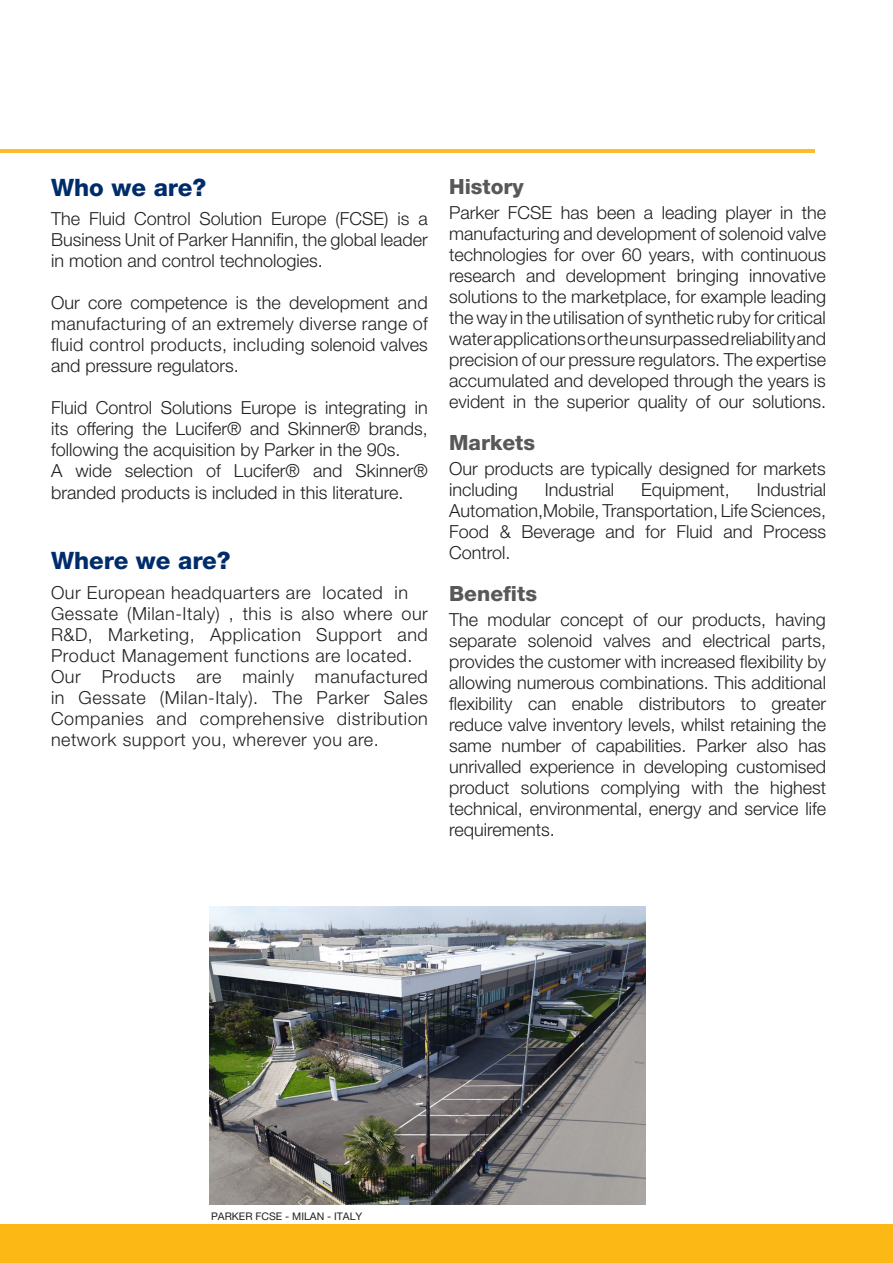
<style>
.page{position:relative;width:893px;height:1263px;background:#fff}
.page>*{position:absolute;margin:0;border:0;box-sizing:border-box;transform-origin:0 0}
.t1{font:800 24px "Helvetica Neue LT Pro";color:#002c6b}
.t2{font:800 21px "Helvetica Neue LT Pro";color:#57585a}
.t3{font:300 18px/21px "Helvetica Neue LT Pro";color:#231f20;text-align:justify}
.t4{font:300 18px "Helvetica Neue LT Pro";letter-spacing:.03em;color:#231f20}
.t5{font:10.5px "Helvetica Neue LT Pro";color:#231f20}
</style>
<div class="page">
<div style="left:0;top:1225px;width:893px;height:38px;background:#fcb814"></div>
<hr style="left:1px;top:149px;width:814px;height:4px;background:#fdbb2e">
<img style="left:210px;top:907px;width:436px;height:297px">
<p class="t1" style="left:51px;top:173px;width:157px">Who we are?</p>
<p class="t3" style="left:51px;top:208px;width:378px">The Fluid Control Solution Europe (FCSE) is a Business Unit of Parker Hannifin, the global leader in motion and control technologies.</p>
<p class="t3" style="left:51px;top:292px;width:378px">Our core competence is the development and manufacturing of an extremely diverse range of fluid control products, including solenoid valves and pressure regulators.</p>
<p class="t3" style="left:51px;top:397px;width:378px">Fluid Control Solutions Europe is integrating in its offering the Lucifer® and Skinner® brands, following the acquisition by Parker in the 90s.</p>
<p class="t3" style="left:51px;top:460px;width:378px;line-height:21.6px">A wide selection of Lucifer® and Skinner® branded products is included in this literature.</p>
<p class="t1" style="left:51px;top:546px;width:181px">Where we are?</p>
<p class="t4" style="left:51px;top:581px;width:358px">Our European headquarters are located in</p>
<p class="t3" style="left:51px;top:602px;width:378px">Gessate (Milan-Italy) , this is also where our R&amp;D, Marketing, Application Support and Product Management functions are located.</p>
<p class="t3" style="left:51px;top:665px;width:378px">Our Products are mainly manufactured in Gessate (Milan-Italy). The Parker Sales Companies and comprehensive distribution network support you, wherever you are.</p>
<p class="t2" style="left:449px;top:174px;width:76px">History</p>
<p class="t3" style="left:449px;top:202px;width:378px">Parker FCSE has been a leading player in the manufacturing and development of solenoid valve</p>
<p class="t3" style="left:449px;top:244px;width:378px">technologies for over 60 years, with continuous research and development bringing innovative solutions to the marketplace, for example leading the way in the utilisation of synthetic ruby for critical water applications or the unsurpassed reliability and precision of our pressure regulators. The expertise accumulated and developed through the years is evident in the superior quality of our solutions.</p>
<p class="t2" style="left:449px;top:430px;width:87px">Markets</p>
<p class="t3" style="left:449px;top:458px;width:378px">Our products are typically designed for markets including</p>
<p class="t3" style="left:449px;top:479px;width:378px;text-indent:308px">Industrial Automation,Mobile, Transportation, Life Sciences, Food &amp; Beverage and for Fluid and Process Control.</p>
<p class="t2" style="left:449px;top:581px;width:89px">Benefits</p>
<p class="t3" style="left:449px;top:609px;width:378px">The modular concept of our products, having separate solenoid valves and electrical parts, provides the customer with increased flexibility by allowing numerous combinations. This additional flexibility can enable distributors to greater reduce valve inventory levels, whilst retaining the same number of capabilities. Parker also has unrivalled experience in developing customised product solutions complying with the highest technical, environmental, energy and service life requirements.</p>
<p class="t3" style="left:545px;top:479px;width:71px">Industrial</p>
<p class="t3" style="left:641px;top:479px;width:90px">Equipment,</p>
<p class="t5" style="left:211px;top:1210px;width:153px">PARKER FCSE - MILAN - ITALY</p>
</div>
